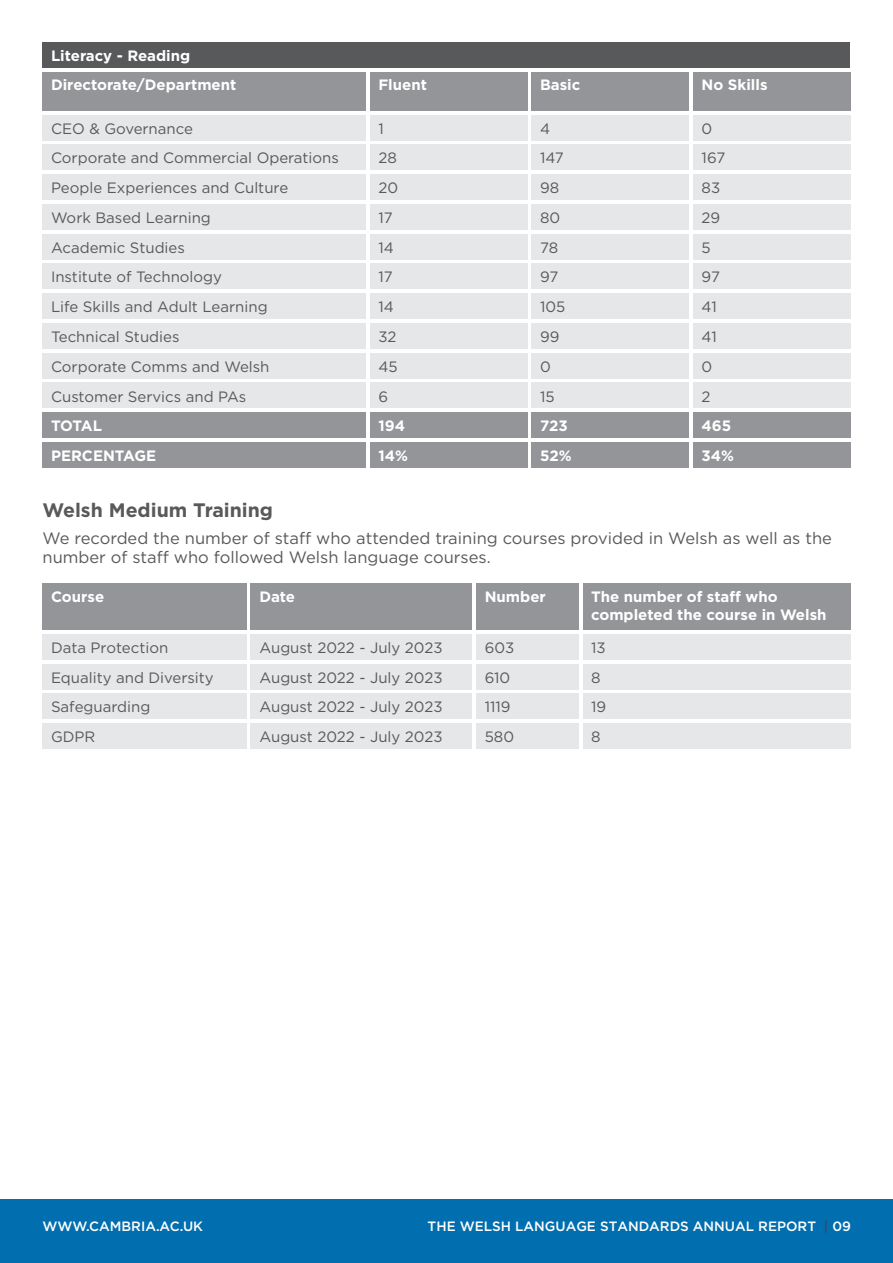
<style>
.page{position:relative;width:893px;height:1263px;background:#fff}
.page>*{position:absolute;margin:0;border:0;box-sizing:border-box;transform-origin:0 0}
.t1{font:700 19.5px "Gotham";color:#58595b}
.t2{font:16.5px/19.8px "Gotham";color:#58595b}
.t3{font:15px/29.7px "Gotham";color:#58595b}
.t4{font:700 15px/28.7px "Gotham";color:#fff}
.t5{font:15px/29.7px "Gotham";letter-spacing:-.02em;color:#58595b}
.t6{font:500 13.5px "Gotham";color:#fff}
.s1{color:#35486b}
</style>
<div class="page">
<div style="left:0;top:1199px;width:893px;height:64px;background:#016faf"></div>
<div style="left:43px;top:43px;width:807px;height:25px;background:#58595b"></div>
<div style="left:43px;top:72px;width:323px;height:39px;background:#939598"></div>
<div style="left:370px;top:72px;width:157px;height:39px;background:#939598"></div>
<div style="left:43px;top:115px;width:323px;height:25px;background:#e6e7e8"></div>
<div style="left:43px;top:145px;width:323px;height:25px;background:#e6e7e8"></div>
<div style="left:43px;top:174px;width:323px;height:26px;background:#e6e7e8"></div>
<div style="left:43px;top:204px;width:323px;height:26px;background:#e6e7e8"></div>
<div style="left:43px;top:234px;width:323px;height:25px;background:#e6e7e8"></div>
<div style="left:43px;top:264px;width:323px;height:25px;background:#e6e7e8"></div>
<div style="left:43px;top:293px;width:323px;height:26px;background:#e6e7e8"></div>
<div style="left:43px;top:323px;width:323px;height:26px;background:#e6e7e8"></div>
<div style="left:43px;top:353px;width:323px;height:25px;background:#e6e7e8"></div>
<div style="left:43px;top:383px;width:323px;height:25px;background:#e6e7e8"></div>
<div style="left:370px;top:115px;width:157px;height:25px;background:#e6e7e8"></div>
<div style="left:370px;top:145px;width:157px;height:25px;background:#e6e7e8"></div>
<div style="left:370px;top:174px;width:157px;height:26px;background:#e6e7e8"></div>
<div style="left:370px;top:204px;width:157px;height:26px;background:#e6e7e8"></div>
<div style="left:370px;top:234px;width:157px;height:25px;background:#e6e7e8"></div>
<div style="left:370px;top:264px;width:157px;height:25px;background:#e6e7e8"></div>
<div style="left:370px;top:293px;width:157px;height:26px;background:#e6e7e8"></div>
<div style="left:370px;top:323px;width:157px;height:26px;background:#e6e7e8"></div>
<div style="left:370px;top:353px;width:157px;height:25px;background:#e6e7e8"></div>
<div style="left:370px;top:383px;width:157px;height:25px;background:#e6e7e8"></div>
<div style="left:531px;top:72px;width:158px;height:39px;background:#939598"></div>
<div style="left:693px;top:72px;width:157px;height:39px;background:#939598"></div>
<div style="left:531px;top:115px;width:158px;height:25px;background:#e6e7e8"></div>
<div style="left:531px;top:145px;width:158px;height:25px;background:#e6e7e8"></div>
<div style="left:531px;top:174px;width:158px;height:26px;background:#e6e7e8"></div>
<div style="left:531px;top:204px;width:158px;height:26px;background:#e6e7e8"></div>
<div style="left:531px;top:234px;width:158px;height:25px;background:#e6e7e8"></div>
<div style="left:531px;top:264px;width:158px;height:25px;background:#e6e7e8"></div>
<div style="left:531px;top:293px;width:158px;height:26px;background:#e6e7e8"></div>
<div style="left:531px;top:323px;width:158px;height:26px;background:#e6e7e8"></div>
<div style="left:531px;top:353px;width:158px;height:25px;background:#e6e7e8"></div>
<div style="left:531px;top:383px;width:158px;height:25px;background:#e6e7e8"></div>
<div style="left:693px;top:115px;width:157px;height:25px;background:#e6e7e8"></div>
<div style="left:693px;top:145px;width:157px;height:25px;background:#e6e7e8"></div>
<div style="left:693px;top:174px;width:157px;height:26px;background:#e6e7e8"></div>
<div style="left:693px;top:204px;width:157px;height:26px;background:#e6e7e8"></div>
<div style="left:693px;top:234px;width:157px;height:25px;background:#e6e7e8"></div>
<div style="left:693px;top:264px;width:157px;height:25px;background:#e6e7e8"></div>
<div style="left:693px;top:293px;width:157px;height:26px;background:#e6e7e8"></div>
<div style="left:693px;top:323px;width:157px;height:26px;background:#e6e7e8"></div>
<div style="left:693px;top:353px;width:157px;height:25px;background:#e6e7e8"></div>
<div style="left:693px;top:383px;width:157px;height:25px;background:#e6e7e8"></div>
<div style="left:43px;top:412px;width:323px;height:26px;background:#939598"></div>
<div style="left:370px;top:412px;width:157px;height:26px;background:#939598"></div>
<div style="left:531px;top:412px;width:158px;height:26px;background:#939598"></div>
<div style="left:693px;top:412px;width:157px;height:26px;background:#939598"></div>
<div style="left:43px;top:442px;width:323px;height:26px;background:#939598"></div>
<div style="left:370px;top:442px;width:157px;height:26px;background:#939598"></div>
<div style="left:531px;top:442px;width:158px;height:26px;background:#939598"></div>
<div style="left:693px;top:442px;width:157px;height:26px;background:#939598"></div>
<div style="left:43px;top:583px;width:204px;height:47px;background:#939598"></div>
<div style="left:251px;top:583px;width:221px;height:47px;background:#939598"></div>
<div style="left:476px;top:583px;width:102px;height:47px;background:#939598"></div>
<div style="left:583px;top:583px;width:267px;height:47px;background:#939598"></div>
<div style="left:43px;top:634px;width:204px;height:26px;background:#e6e7e8"></div>
<div style="left:43px;top:664px;width:204px;height:25px;background:#e6e7e8"></div>
<div style="left:43px;top:694px;width:204px;height:25px;background:#e6e7e8"></div>
<div style="left:43px;top:723px;width:204px;height:26px;background:#e6e7e8"></div>
<div style="left:251px;top:634px;width:221px;height:26px;background:#e6e7e8"></div>
<div style="left:251px;top:664px;width:221px;height:25px;background:#e6e7e8"></div>
<div style="left:251px;top:694px;width:221px;height:25px;background:#e6e7e8"></div>
<div style="left:251px;top:723px;width:221px;height:26px;background:#e6e7e8"></div>
<div style="left:476px;top:634px;width:102px;height:26px;background:#e6e7e8"></div>
<div style="left:476px;top:664px;width:102px;height:25px;background:#e6e7e8"></div>
<div style="left:476px;top:694px;width:102px;height:25px;background:#e6e7e8"></div>
<div style="left:476px;top:723px;width:102px;height:26px;background:#e6e7e8"></div>
<div style="left:583px;top:634px;width:267px;height:26px;background:#e6e7e8"></div>
<div style="left:583px;top:664px;width:267px;height:25px;background:#e6e7e8"></div>
<div style="left:583px;top:694px;width:267px;height:25px;background:#e6e7e8"></div>
<div style="left:583px;top:723px;width:267px;height:26px;background:#e6e7e8"></div>
<p class="t4" style="left:51px;top:42px;width:187px">Literacy - Reading<br>Directorate/Department</p>
<p class="t4" style="left:378px;top:70px;width:50px">Fluent</p>
<p class="t3" style="left:51px;top:113px;width:289px">CEO &amp; Governance<br>Corporate and Commercial Operations<br>People Experiences and Culture<br>Work Based Learning<br>Academic Studies<br>Institute of Technology<br>Life Skills and Adult Learning<br>Technical Studies<br>Corporate Comms and Welsh<br>Customer Servics and PAs</p>
<p class="t3" style="left:378px;top:113px;width:21px">1<br>28<br>20<br>17<br>14<br>17<br>14<br>32<br>45<br>6</p>
<p class="t4" style="left:540px;top:70px;width:42px">Basic</p>
<p class="t4" style="left:702px;top:70px;width:67px">No Skills</p>
<p class="t3" style="left:540px;top:113px;width:27px">4<br>147<br>98<br>80<br>78<br>97<br>105<br>99<br>0<br>15</p>
<p class="t5" style="left:702px;top:113px;width:25px">0<br>167<br>83<br>29<br>5<br>97<br>41<br>41<br>0<br>2</p>
<p class="t4" style="left:51px;top:412px;width:53px">TOTAL</p>
<p class="t4" style="left:378px;top:412px;width:28px">194</p>
<p class="t4" style="left:540px;top:412px;width:29px">723</p>
<p class="t4" style="left:702px;top:412px;width:31px">465</p>
<p class="t4" style="left:51px;top:441px;width:107px">PERCENTAGE</p>
<p class="t4" style="left:378px;top:441px;width:31px">14%</p>
<p class="t4" style="left:540px;top:441px;width:33px">52%</p>
<p class="t4" style="left:702px;top:441px;width:34px">34%</p>
<h1 class="t1" style="left:43px;top:498px;width:232px">Welsh Medium Training</h1>
<p class="t2" style="left:43px;top:527px;width:791px">We recorded the number of staff who attended training courses provided in Welsh as well as the number of staff who followed Welsh language courses.</p>
<p class="t4" style="left:51px;top:582px;width:55px">Course</p>
<p class="t4" style="left:259px;top:582px;width:37px">Date</p>
<p class="t4" style="left:485px;top:582px;width:63px">Number</p>
<p class="t4" style="left:591px;top:587px;width:237px;line-height:18px">The number of staff who completed the course in Welsh</p>
<p class="t3" style="left:51px;top:632px;width:164px">Data Protection<br>Equality and Diversity<br>Safeguarding<br>GDPR</p>
<p class="t3" style="left:259px;top:632px;width:185px;text-align:justify">August 2022 - July 2023<br>August 2022 - July 2023<br>August 2022 - July 2023<br>August 2022 - July 2023</p>
<p class="t3" style="left:485px;top:632px;width:31px">603<br>610<br>1119<br>580</p>
<p class="t3" style="left:591px;top:632px;width:17px">13<br>8<br>19<br>8</p>
<p class="t6" style="left:43px;top:1218px;width:162px">WWW.CAMBRIA.AC.UK</p>
<p class="t6" style="left:428px;top:1218px;width:425px">THE WELSH LANGUAGE STANDARDS ANNUAL REPORT <span class="s1">|</span> 09</p>
</div>
